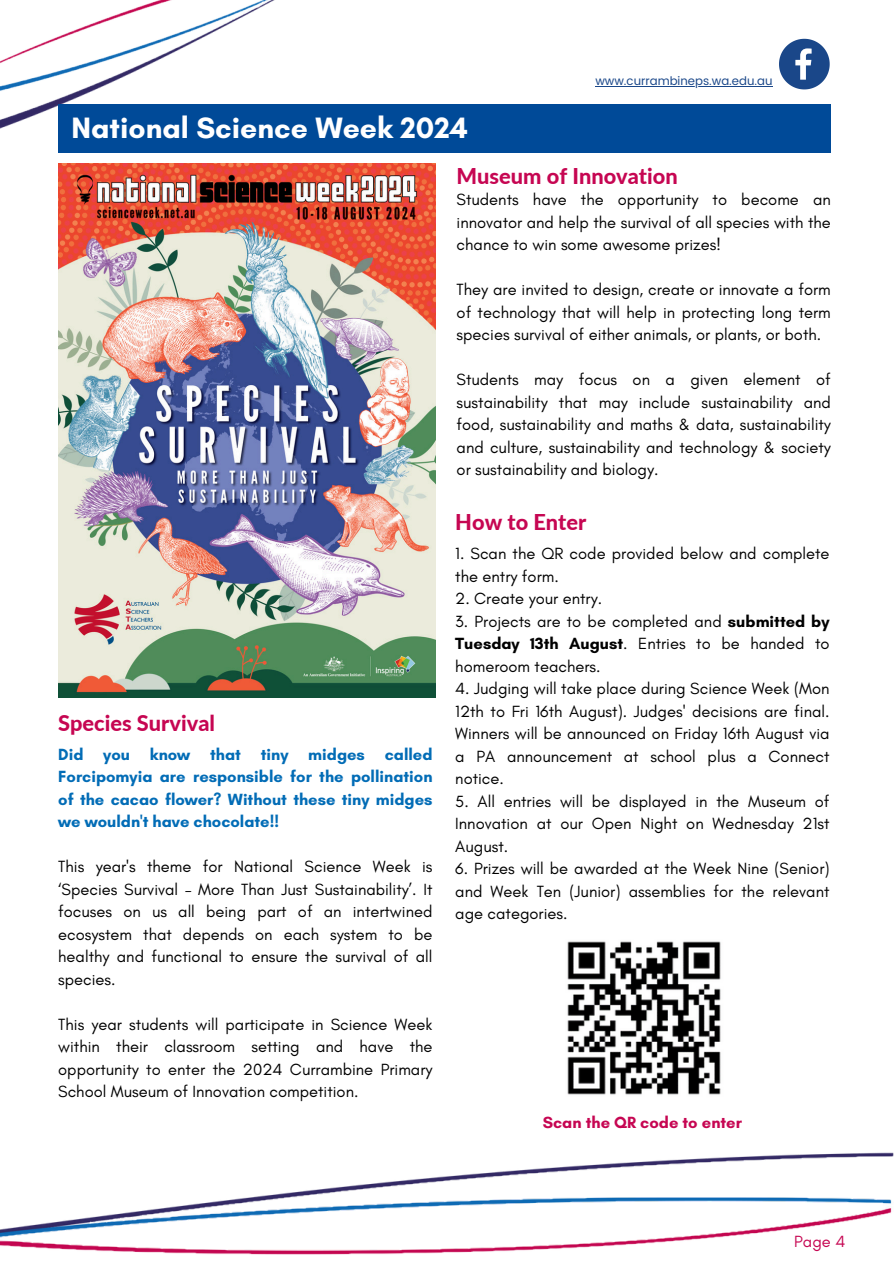
<style>
.page{position:relative;width:894px;height:1264px;background:#fff}
.page>*{position:absolute;margin:0;border:0;box-sizing:border-box;transform-origin:0 0}
.t1{font:700 30px "Glacial Indifference";color:#fff}
.t2{font:800 21.75px "Lato";color:#c60652}
.t3{font:16.5px/22.5px "Glacial Indifference";color:#000;text-align:justify}
.t4{font:700 16.5px/22.5px "Glacial Indifference";color:#026cb6;text-align:justify}
.t5{font:700 16.5px "Glacial Indifference";color:#c60652}
.t6{font:16.5px "Glacial Indifference";color:#c60652}
.t7{font:11.85px "Poppins";color:#1a4789}
.s1{font-weight:700}
</style>
<div class="page">
<img style="left:0;top:0;width:893px;height:1255px">
<div style="left:58px;top:104px;width:772px;height:48px;background:#004a98"></div>
<svg style="left:778px;top:39px;width:51px;height:50px"></svg>
<hr style="left:595px;top:86px;width:177px;height:1px;background:#1a4789">
<img style="left:58px;top:164px;width:377px;height:533px">
<img style="left:563px;top:937px;width:161px;height:161px">
<p class="t1" style="left:71px;top:109px;width:398px">National Science Week 2024</p>
<h1 class="t7" style="left:595px;top:74px;width:179px">www.currambineps.wa.edu.au</h1>
<h2 class="t2" style="left:58px;top:709px;width:158px">Species Survival</h2>
<h3 class="t4" style="left:58px;top:742px;width:375px">Did you know that tiny midges called Forcipomyia are responsible for the pollination of the cacao flower? Without these tiny midges we wouldn't have chocolate!!</h3>
<h4 class="t3" style="left:58px;top:855px;width:375px">This year's theme for National Science Week is ‘Species Survival – More Than Just Sustainability’. It focuses on us all being part of an intertwined ecosystem that depends on each system to be healthy and functional to ensure the survival of all species.</h4>
<h4 class="t3" style="left:58px;top:1012px;width:375px">This year students will participate in Science Week within their classroom setting and have the opportunity to enter the 2024 Currambine Primary School Museum of Innovation competition.</h4>
<h2 class="t2" style="left:456px;top:163px;width:222px">Museum of Innovation</h2>
<h4 class="t3" style="left:456px;top:188px;width:375px">Students have the opportunity to become an innovator and help the survival of all species with the chance to win some awesome prizes!</h4>
<h4 class="t3" style="left:456px;top:278px;width:375px">They are invited to design, create or innovate a form of technology that will help in protecting long term species survival of either animals, or plants, or both.</h4>
<h4 class="t3" style="left:456px;top:368px;width:375px">Students may focus on a given element of sustainability that may include sustainability and food, sustainability and maths &amp; data, sustainability and culture, sustainability and technology &amp; society or sustainability and biology.</h4>
<h2 class="t2" style="left:455px;top:508px;width:132px">How to Enter</h2>
<h4 class="t3" style="left:455px;top:542px;width:375px">1. Scan the QR code provided below and complete the entry form.</h4>
<p class="t3" style="left:455px;top:587px;width:148px">2. Create your entry.</p>
<h4 class="t3" style="left:455px;top:609px;width:375px">3. Projects are to be completed and <span class="s1">submitted by Tuesday 13th August</span>. Entries to be handed to homeroom teachers.</h4>
<p class="t3" style="left:455px;top:677px;width:375px">4. Judging will take place during Science Week (Mon 12th to Fri 16th August). Judges' decisions are final.<br>Winners will be announced on Friday 16th August via a PA announcement at school plus a Connect notice.</p>
<p class="t3" style="left:455px;top:789px;width:375px">5. All entries will be displayed in the Museum of Innovation at our Open Night on Wednesday 21st August.</p>
<p class="t3" style="left:455px;top:857px;width:375px">6. Prizes will be awarded at the Week Nine (Senior) and Week Ten (Junior) assemblies for the relevant age categories.</p>
<h3 class="t5" style="left:542px;top:1112px;width:201px">Scan the QR code to enter</h3>
<p class="t6" style="left:794px;top:1231px;width:53px">Page 4</p>
</div>
